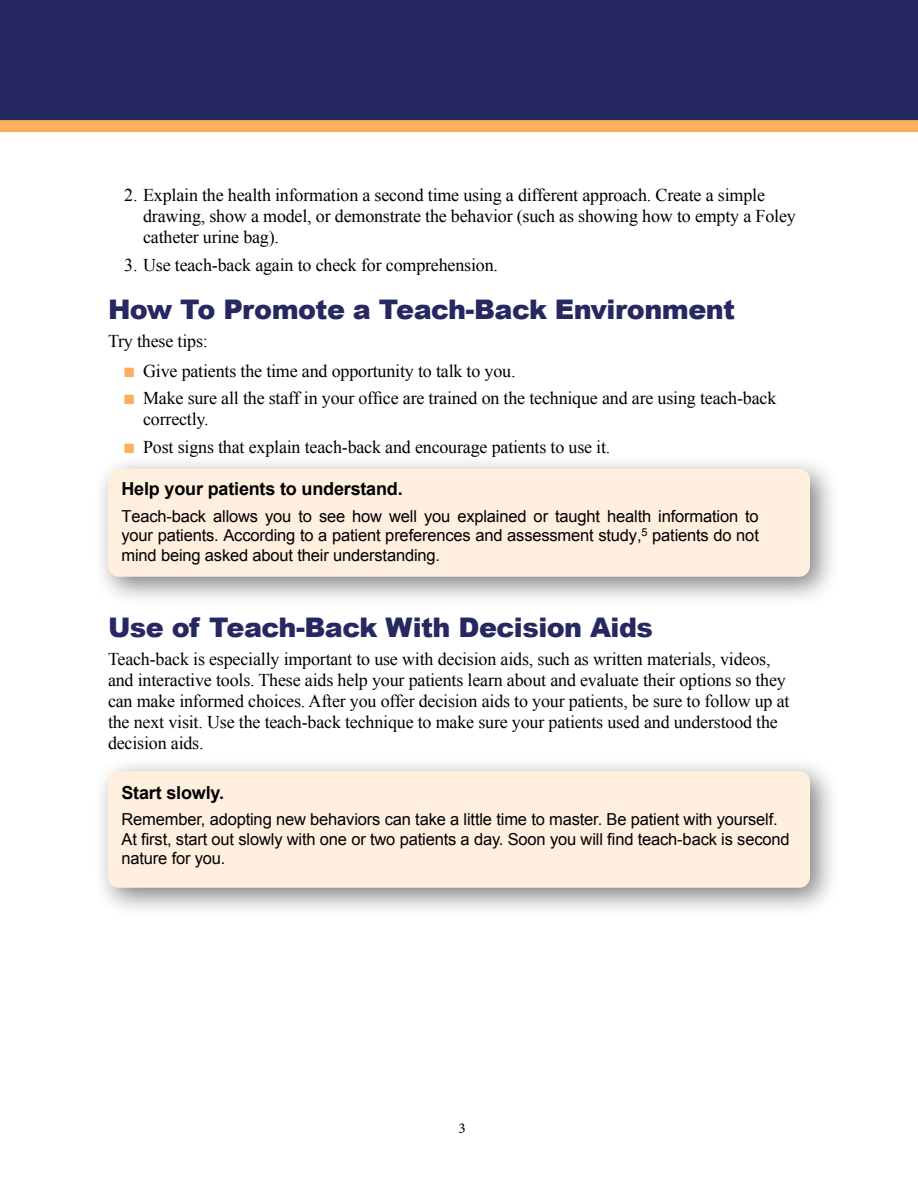
<style>
.page{position:relative;width:918px;height:1188px;background:#fff}
.page>*{position:absolute;margin:0;border:0;box-sizing:border-box;transform-origin:0 0}
.Main_Head{font:900 27px "Arial";letter-spacing:-.02em;color:#262961}
.Text{font:18px/21px "Times New Roman";letter-spacing:-.01em;color:#000}
.Bullet{font:18px/21px "Times New Roman";letter-spacing:-.01em;color:#000}
.Box_Header{font:700 18px "Arial";letter-spacing:-.01em;color:#000}
.Table_text{font:16.5px/19.5px "Arial";letter-spacing:-.01em;color:#000;text-align:justify}
.t1{font:15px "Minion Pro";color:#000}
.s1{color:#fab05c}
</style>
<div class="page">
<div style="left:0;top:0;width:918px;height:123px;background:#262961"></div>
<div style="left:0;top:120px;width:918px;height:12px;background:#fab05c"></div>
<div style="left:93px;top:454px;width:747px;height:153px;background:#000;opacity:.5"></div>
<div style="left:108px;top:469px;width:702px;height:108px;background:#feefde;border-radius:11px"></div>
<div style="left:93px;top:756px;width:747px;height:162px;background:#000;opacity:.5"></div>
<div style="left:108px;top:771px;width:702px;height:117px;background:#feefde;border-radius:11px"></div>
<p class="Bullet" style="left:143px;top:185px;width:654px;text-indent:-19px">2. Explain the health information a second time using a different approach. Create a simple drawing, show a model, or demonstrate the behavior (such as showing how to empty a Foley catheter urine bag).</p>
<p class="Bullet" style="left:124px;top:254px;width:375px">3. Use teach-back again to check for comprehension.</p>
<p class="Main_Head" style="left:108px;top:290px;width:629px">How To Promote a Teach-Back Environment</p>
<p class="Text" style="left:108px;top:330px;width:101px">Try these tips:</p>
<p class="Text" style="left:124px;top:360px;width:393px"><span class="s1">■</span> Give patients the time and opportunity to talk to you.</p>
<p class="Text" style="left:143px;top:388px;width:635px;text-indent:-19px"><span class="s1">■</span> Make sure all the staff in your office are trained on the technique and are using teach-back correctly.</p>
<p class="Text" style="left:124px;top:436px;width:488px"><span class="s1">■</span> Post signs that explain teach-back and encourage patients to use it.</p>
<p class="Box_Header" style="left:122px;top:477px;width:283px">Help your patients to understand.</p>
<p class="Table_text" style="left:122px;top:506px;width:639px">Teach-back allows you to see how well you explained or taught health information to your patients. According to a patient preferences and assessment study,<sup>5</sup> patients do not mind being asked about their understanding.</p>
<p class="Main_Head" style="left:108px;top:608px;width:547px">Use of Teach-Back With Decision Aids</p>
<p class="Text" style="left:108px;top:648px;width:683px">Teach-back is especially important to use with decision aids, such as written materials, videos, and interactive tools. These aids help your patients learn about and evaluate their options so they can make informed choices. After you offer decision aids to your patients, be sure to follow up at the next visit. Use the teach-back technique to make sure your patients used and understood the decision aids.</p>
<p class="Box_Header" style="left:122px;top:781px;width:104px">Start slowly.</p>
<p class="Table_text" style="left:122px;top:810px;width:670px;text-align:left">Remember, adopting new behaviors can take a little time to master. Be patient with yourself.<br>At first, start out slowly with one or two patients a day. Soon you will find teach-back is second nature for you.</p>
<p class="t1" style="left:459px;top:1118px;width:9px">3</p>
</div>
